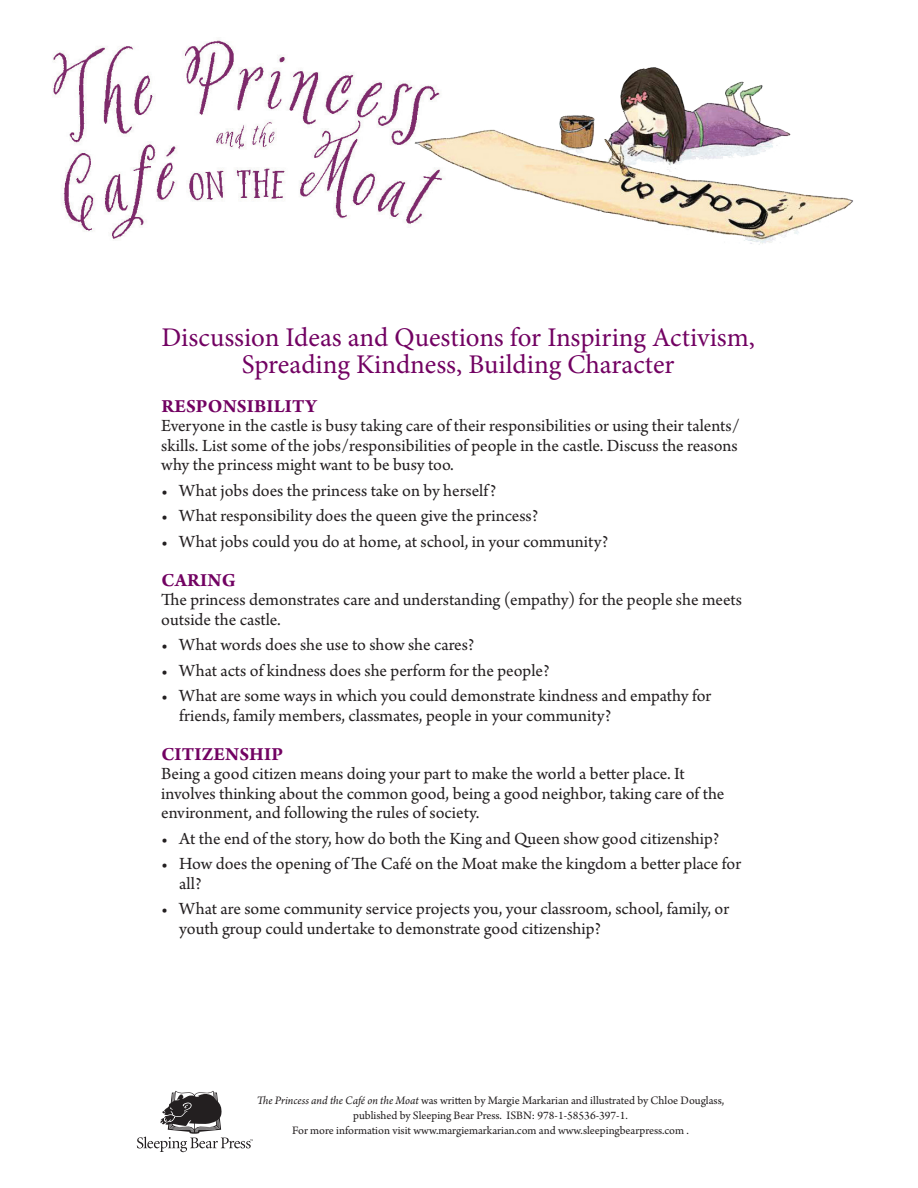
<style>
.page{position:relative;width:918px;height:1188px;background:#fff}
.page>*{position:absolute;margin:0;border:0;box-sizing:border-box;transform-origin:0 0}
.t1{font:27px/27px "Minion Pro";color:#720262;text-align:center}
.t2{font:700 19.5px "Arno Pro";letter-spacing:.01em;color:#720262}
.TX{font:18px/19.5px "Arno Pro";color:#231f20}
.BL{font:18px/19.5px "Arno Pro";color:#231f20}
.t3{font:12px "Arno Pro";color:#231f20}
.s1{font-style:italic}
</style>
<div class="page">
<svg style="left:137px;top:1091px;width:116px;height:61px"></svg>
<img style="left:52px;top:40px;width:362px;height:200px">
<img style="left:414px;top:67px;width:439px;height:178px">
<p class="t1" style="left:161px;top:324px;width:595px">Discussion Ideas and Questions for Inspiring Activism,<br>Spreading Kindness, Building Character</p>
<p class="t2" style="left:161px;top:395px;width:157px">RESPONSIBILITY</p>
<p class="TX" style="left:161px;top:417px;width:580px">Everyone in the castle is busy taking care of their responsibilities or using their talents/ skills. List some of the jobs/responsibilities of people in the castle. Discuss the reasons why the princess might want to be busy too.</p>
<p class="TX" style="left:161px;top:482px;width:337px">• What jobs does the princess take on by herself?</p>
<p class="TX" style="left:161px;top:507px;width:379px">• What responsibility does the queen give the princess?</p>
<p class="TX" style="left:161px;top:533px;width:449px">• What jobs could you do at home, at school, in your community?</p>
<h2 class="t2" style="left:161px;top:569px;width:76px">CARING</h2>
<p class="TX" style="left:161px;top:591px;width:582px">The princess demonstrates care and understanding (empathy) for the people she meets outside the castle.</p>
<p class="BL" style="left:161px;top:636px;width:315px">• What words does she use to show she cares?</p>
<p class="BL" style="left:161px;top:662px;width:390px">• What acts of kindness does she perform for the people?</p>
<p class="BL" style="left:179px;top:687px;width:534px;text-indent:-18px">• What are some ways in which you could demonstrate kindness and empathy for friends, family members, classmates, people in your community?</p>
<h2 class="t2" style="left:161px;top:743px;width:123px">CITIZENSHIP</h2>
<p class="TX" style="left:161px;top:765px;width:565px">Being a good citizen means doing your part to make the world a better place. It involves thinking about the common good, being a good neighbor, taking care of the environment, and following the rules of society.</p>
<p class="BL" style="left:161px;top:830px;width:560px">• At the end of the story, how do both the King and Queen show good citizenship?</p>
<p class="BL" style="left:179px;top:855px;width:563px;text-indent:-18px">• How does the opening of The Café on the Moat make the kingdom a better place for all?</p>
<p class="BL" style="left:179px;top:900px;width:552px;text-indent:-18px">• What are some community service projects you, your classroom, school, family, or youth group could undertake to demonstrate good citizenship?</p>
<p class="t3" style="left:257px;top:1094px;width:469px"><span class="s1">The Princess and the Café on the Moat</span> was written by Margie Markarian and illustrated by Chloe Douglass,</p>
<p class="t3" style="left:353px;top:1109px;width:276px">published by Sleeping Bear Press. ISBN: 978-1-58536-397-1.</p>
<p class="t3" style="left:292px;top:1124px;width:398px">For more information visit www.margiemarkarian.com and www.sleepingbearpress.com .</p>
</div>
